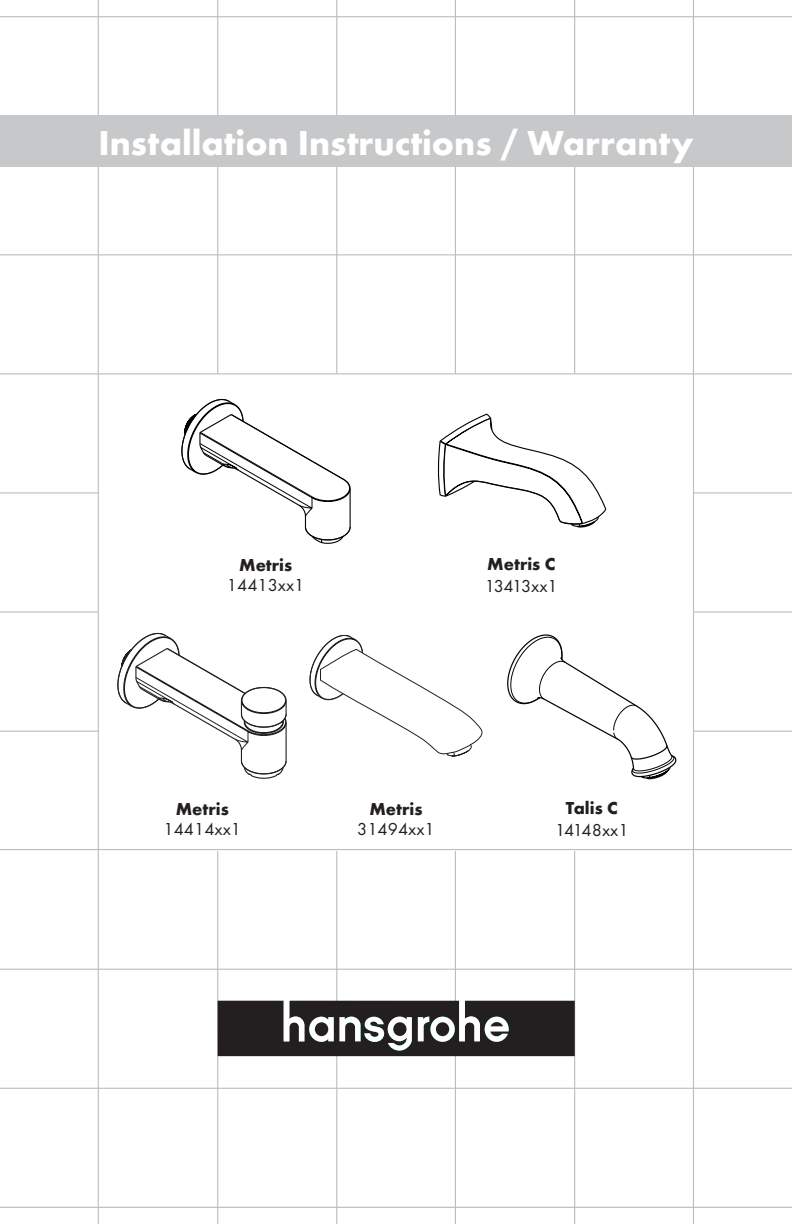
<style>
.page{position:relative;width:792px;height:1224px;background:#fff}
.page>*{position:absolute;margin:0;border:0;box-sizing:border-box;transform-origin:0 0}
.t1{font:700 36px "Futura TOT";color:#fff}
.t2{font:18px "Futura TOT Boo";color:#231f20}
.t3{font:700 18px "Futura TOT";color:#231f20}
</style>
<div class="page">
<hr style="left:217px;top:0;width:1px;height:1224px;background:#bcbdc0">
<hr style="left:336px;top:0;width:1px;height:1224px;background:#bcbdc0">
<hr style="left:455px;top:0;width:1px;height:1224px;background:#bcbdc0">
<hr style="left:574px;top:0;width:1px;height:1224px;background:#bcbdc0">
<hr style="left:0;top:731px;width:792px;height:1px;background:#bcbdc0">
<hr style="left:0;top:611px;width:792px;height:2px;background:#bcbdc0">
<hr style="left:0;top:492px;width:792px;height:2px;background:#bcbdc0">
<hr style="left:0;top:254px;width:792px;height:1px;background:#bcbdc0">
<hr style="left:0;top:1088px;width:792px;height:1px;background:#bcbdc0">
<hr style="left:0;top:969px;width:792px;height:1px;background:#bcbdc0">
<hr style="left:0;top:1207px;width:792px;height:1px;background:#bcbdc0">
<hr style="left:0;top:16px;width:792px;height:1px;background:#bcbdc0">
<div style="left:99px;top:374px;width:594px;height:476px;background:#fff"></div>
<hr style="left:98px;top:0;width:1px;height:1224px;background:#bcbdc0">
<hr style="left:693px;top:0;width:1px;height:1224px;background:#bcbdc0">
<hr style="left:0;top:849px;width:792px;height:1px;background:#bcbdc0">
<hr style="left:0;top:373px;width:792px;height:1px;background:#bcbdc0">
<div style="left:0;top:115px;width:792px;height:51px;background:#c7c8ca"></div>
<svg style="left:181px;top:399px;width:170px;height:145px"></svg>
<svg style="left:117px;top:633px;width:170px;height:146px"></svg>
<svg style="left:438px;top:414px;width:168px;height:114px"></svg>
<svg style="left:507px;top:634px;width:170px;height:145px"></svg>
<svg style="left:310px;top:635px;width:172px;height:121px"></svg>
<svg style="left:218px;top:1001px;width:357px;height:55px;background:#464445"></svg>
<h1 class="t1" style="left:99px;top:121px;width:596px">Installation Instructions / Warranty</h1>
<p class="t3" style="left:239px;top:554px;width:55px">Metris</p>
<p class="t2" style="left:227px;top:574px;width:79px">14413xx1</p>
<p class="t3" style="left:487px;top:553px;width:70px">Metris C</p>
<p class="t2" style="left:485px;top:575px;width:74px">13413xx1</p>
<p class="t3" style="left:176px;top:798px;width:55px">Metris</p>
<p class="t2" style="left:164px;top:818px;width:79px">14414xx1</p>
<p class="t3" style="left:369px;top:798px;width:55px">Metris</p>
<p class="t2" style="left:357px;top:818px;width:79px">31494xx1</p>
<p class="t3" style="left:566px;top:797px;width:53px">Talis C</p>
<p class="t2" style="left:555px;top:819px;width:75px">14148xx1</p>
</div>
